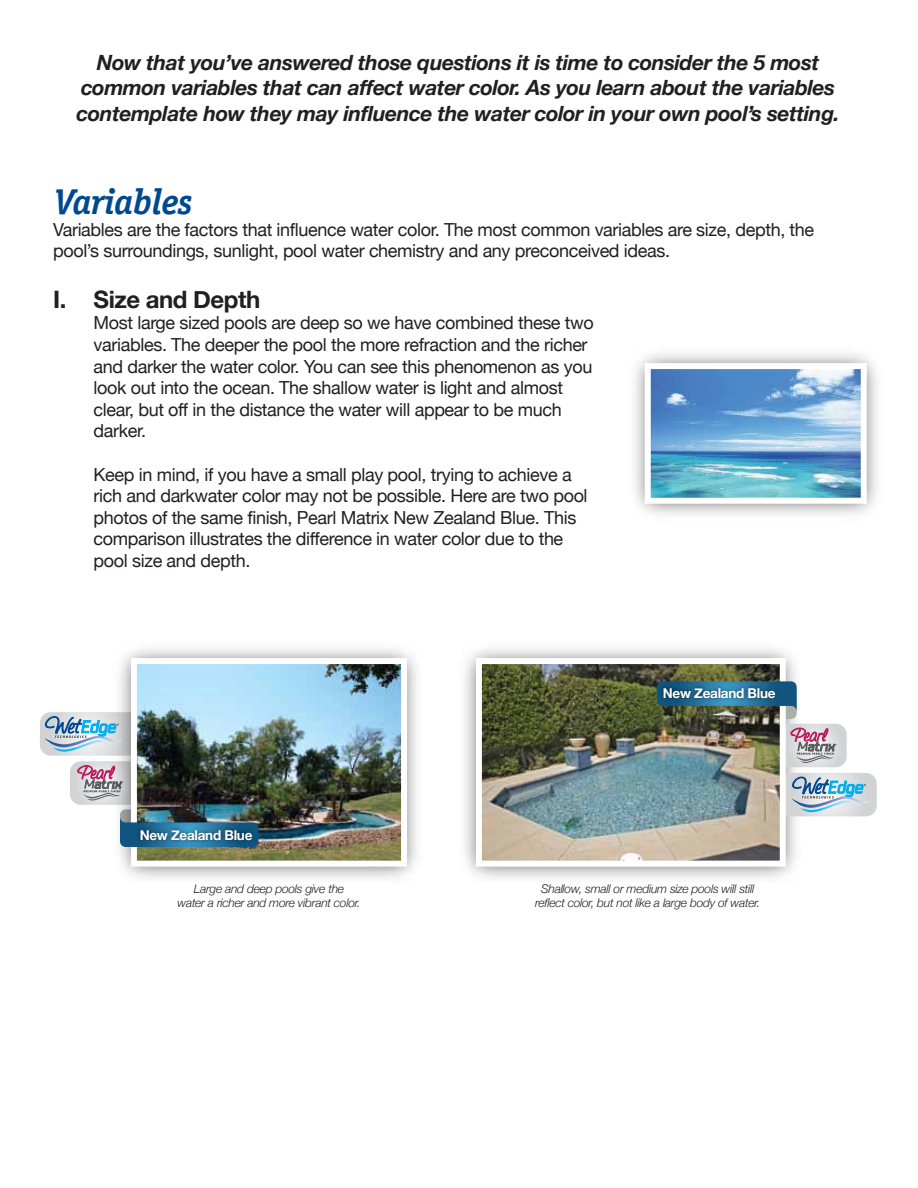
<style>
.page{position:relative;width:918px;height:1188px;background:#fff}
.page>*{position:absolute;margin:0;border:0;box-sizing:border-box;transform-origin:0 0}
.t1{font:italic 700 36px "Officina Serif";letter-spacing:-.02em;color:#004990}
.t2{font:700 24px "Helvetica Neue";letter-spacing:-.02em;color:#231f20}
.t3{font:italic 700 21px/25.2px "Helvetica Neue";letter-spacing:-.02em;color:#231f20;text-align:center}
.t4{font:18px/21.6px "Helvetica Neue";letter-spacing:-.02em;color:#231f20}
.t5{font:700 13.5px "Helvetica Neue";letter-spacing:-.02em;color:#fff}
.t6{font:italic 300 12px/14.4px "Helvetica Neue";letter-spacing:-.02em;color:#231f20;text-align:center}
</style>
<div class="page">
<img style="left:483px;top:665px;width:296px;height:195px">
<svg style="left:786px;top:773px;width:91px;height:43px;background:#b3cbd8"></svg>
<div style="left:476px;top:658px;width:310px;height:209px;border:6px solid #fff"></div>
<img style="left:656px;top:680px;width:126px;height:28px">
<img style="left:657px;top:681px;width:190px;height:86px">
<img style="left:138px;top:665px;width:262px;height:195px">
<div style="left:131px;top:658px;width:276px;height:209px;border:6px solid #fff"></div>
<img style="left:40px;top:712px;width:219px;height:135px">
<img style="left:133px;top:822px;width:126px;height:27px">
<img style="left:652px;top:370px;width:208px;height:127px">
<div style="left:645px;top:363px;width:222px;height:141px;border:6px solid #fff"></div>
<p class="t3" style="left:77px;top:50px;width:765px">Now that you’ve answered those questions it is time to consider the 5 most common variables that can affect water color. As you learn about the variables contemplate how they may influence the water color in your own pool’s setting.</p>
<h1 class="t1" style="left:53px;top:181px;width:141px">Variables</h1>
<p class="t4" style="left:53px;top:218px;width:763px">Variables are the factors that influence water color. The most common variables are size, depth, the pool’s surroundings, sunlight, pool water chemistry and any preconceived ideas.</p>
<h2 class="t2" style="left:53px;top:284px;width:209px">I. Size and Depth</h2>
<p class="t4" style="left:94px;top:312px;width:502px">Most large sized pools are deep so we have combined these two variables. The deeper the pool the more refraction and the richer and darker the water color. You can see this phenomenon as you look out into the ocean. The shallow water is light and almost clear, but off in the distance the water will appear to be much darker.</p>
<p class="t4" style="left:94px;top:463px;width:496px">Keep in mind, if you have a small play pool, trying to achieve a rich and darkwater color may not be possible. Here are two pool photos of the same finish, Pearl Matrix New Zealand Blue. This comparison illustrates the difference in water color due to the pool size and depth.</p>
<p class="t5" style="left:140px;top:827px;width:114px">New Zealand Blue</p>
<p class="t5" style="left:663px;top:685px;width:114px">New Zealand Blue</p>
<p class="t6" style="left:177px;top:881px;width:185px">Large and deep pools give the<br>water a richer and more vibrant color.</p>
<p class="t6" style="left:535px;top:881px;width:227px">Shallow, small or medium size pools will still reflect color, but not like a large body of water.</p>
</div>
